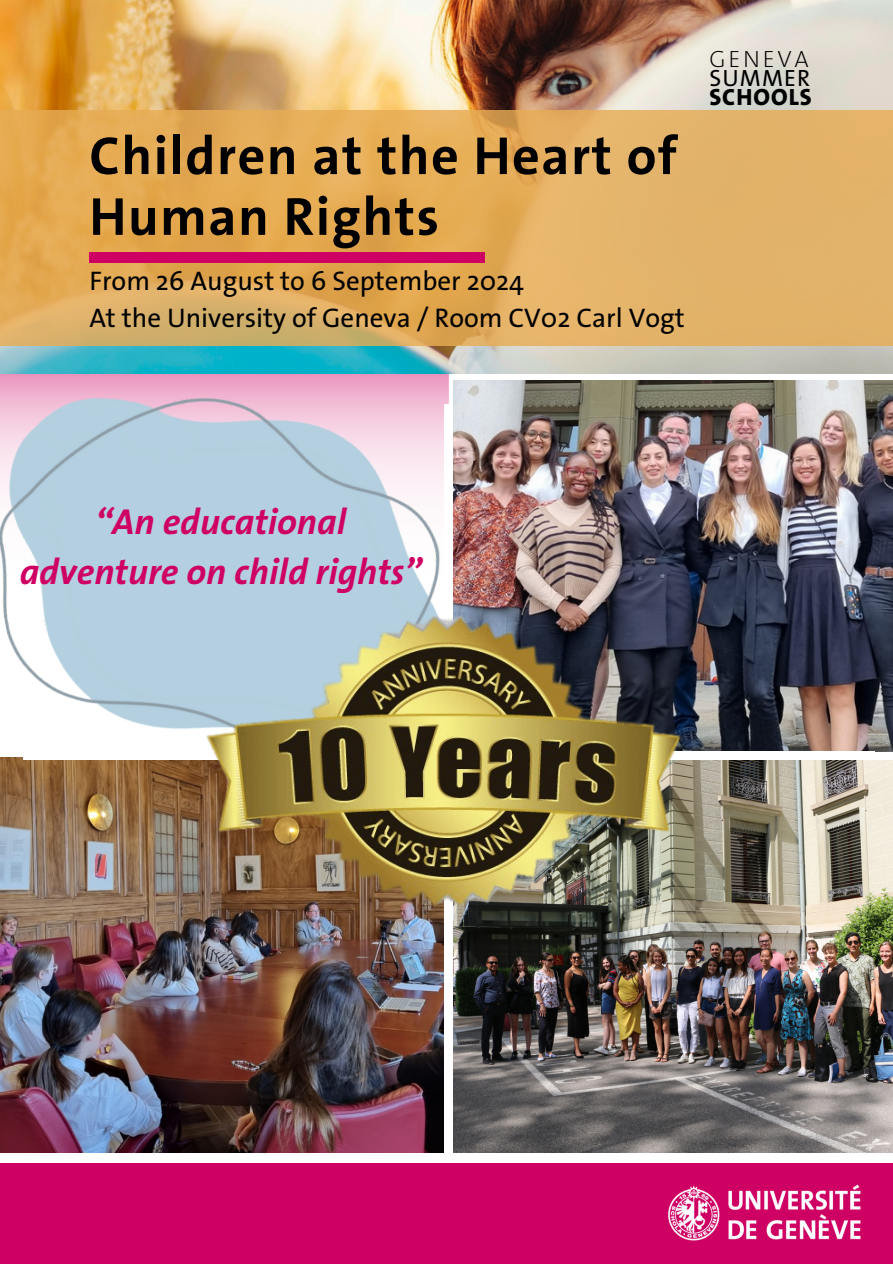
<style>
.page{position:relative;width:893px;height:1264px;background:#fff}
.page>*{position:absolute;margin:0;border:0;box-sizing:border-box;transform-origin:0 0}
.t1{font:700 54px/60.8px "The Sans Os F";letter-spacing:.025em;color:#000}
.t2{font:italic 700 36.15px/49.9px "The Sans Os F";color:#cf0063;text-align:center}
.t3{font:27px/37.2px "The Sans Os F";color:#000}
.t4{font:800 23.55px "The Sans Os F";letter-spacing:.045em;color:#000}
.t5{font:200 23.55px "The Sans Os F";letter-spacing:.115em;color:#000}
.t6{font:23.55px "The Sans Os F";letter-spacing:.05em;color:#000}
</style>
<div class="page">
<img style="left:453px;top:760px;width:439px;height:392px">
<img style="left:0;top:814px;width:444px;height:338px">
<img style="left:473px;top:380px;width:419px;height:371px">
<div style="left:0;top:1162px;width:892px;height:101px;background:#cf0063"></div>
<img style="left:668px;top:1184px;width:193px;height:57px">
<img style="left:0;top:373px;width:473px;height:441px">
<img style="left:0;top:0;width:892px;height:373px">
<svg style="left:0;top:110px;width:892px;height:236px;background:#e2ad5e"></svg>
<div style="left:89px;top:253px;width:395px;height:10px;background:#cf0063"></div>
<img style="left:173px;top:593px;width:542px;height:362px">
<h1 class="t1" style="left:89px;top:126px;width:589px">Children at the Heart of<br>Human Rights</h1>
<p class="t3" style="left:89px;top:262px;width:597px">From 26 August to 6 September 2024<br>At the University of Geneva / Room CV02 Carl Vogt</p>
<p class="t5" style="left:709px;top:43px;width:101px">GENEVA</p>
<p class="t6" style="left:709px;top:63px;width:102px">SUMMER</p>
<p class="t4" style="left:709px;top:82px;width:104px">SCHOOLS</p>
<h2 class="t2" style="left:20px;top:497px;width:403px">“An educational adventure on child rights”</h2>
</div>
